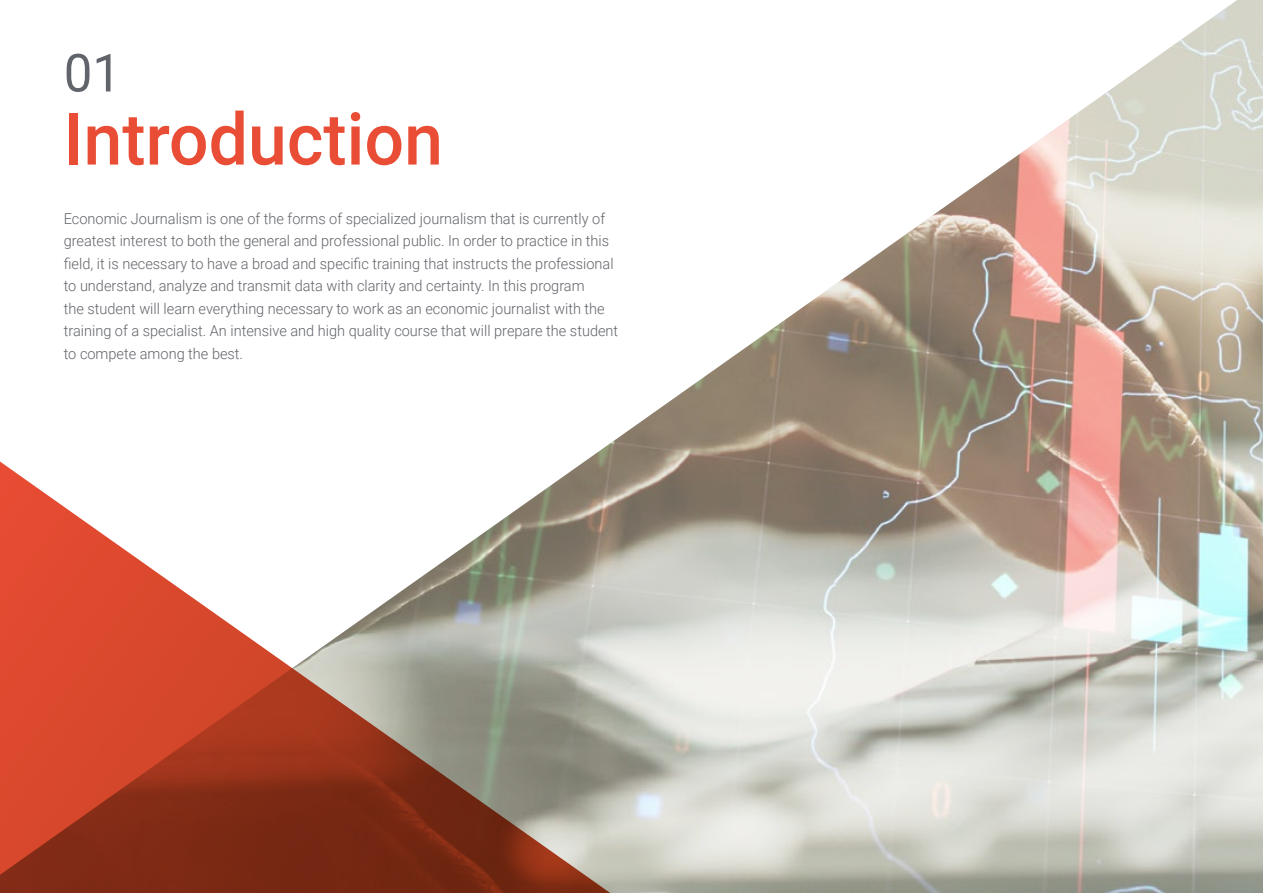
<style>
.page{position:relative;width:1263px;height:893px;background:#fff}
.page>*{position:absolute;margin:0;border:0;box-sizing:border-box;transform-origin:0 0}
.t1{font:500 72px "Roboto";color:#e94d35}
.t2{font:52.5px "Roboto";color:#61646a}
.t3{font:300 15px/22.5px "Roboto";color:#61646a}
</style>
<div class="page">
<img style="left:606px;top:0;width:657px;height:893px">
<svg style="left:0;top:446px;width:640px;height:447px"></svg>
<h2 class="t2" style="left:64px;top:36px;width:59px">01</h2>
<h1 class="t1" style="left:64px;top:89px;width:381px">Introduction</h1>
<p class="t3" style="left:64px;top:207px;width:556px">Economic Journalism is one of the forms of specialized journalism that is currently of greatest interest to both the general and professional public. In order to practice in this field, it is necessary to have a broad and specific training that instructs the professional to understand, analyze and transmit data with clarity and certainty. In this program<br>the student will learn everything necessary to work as an economic journalist with the training of a specialist. An intensive and high quality course that will prepare the student to compete among the best.</p>
</div>
